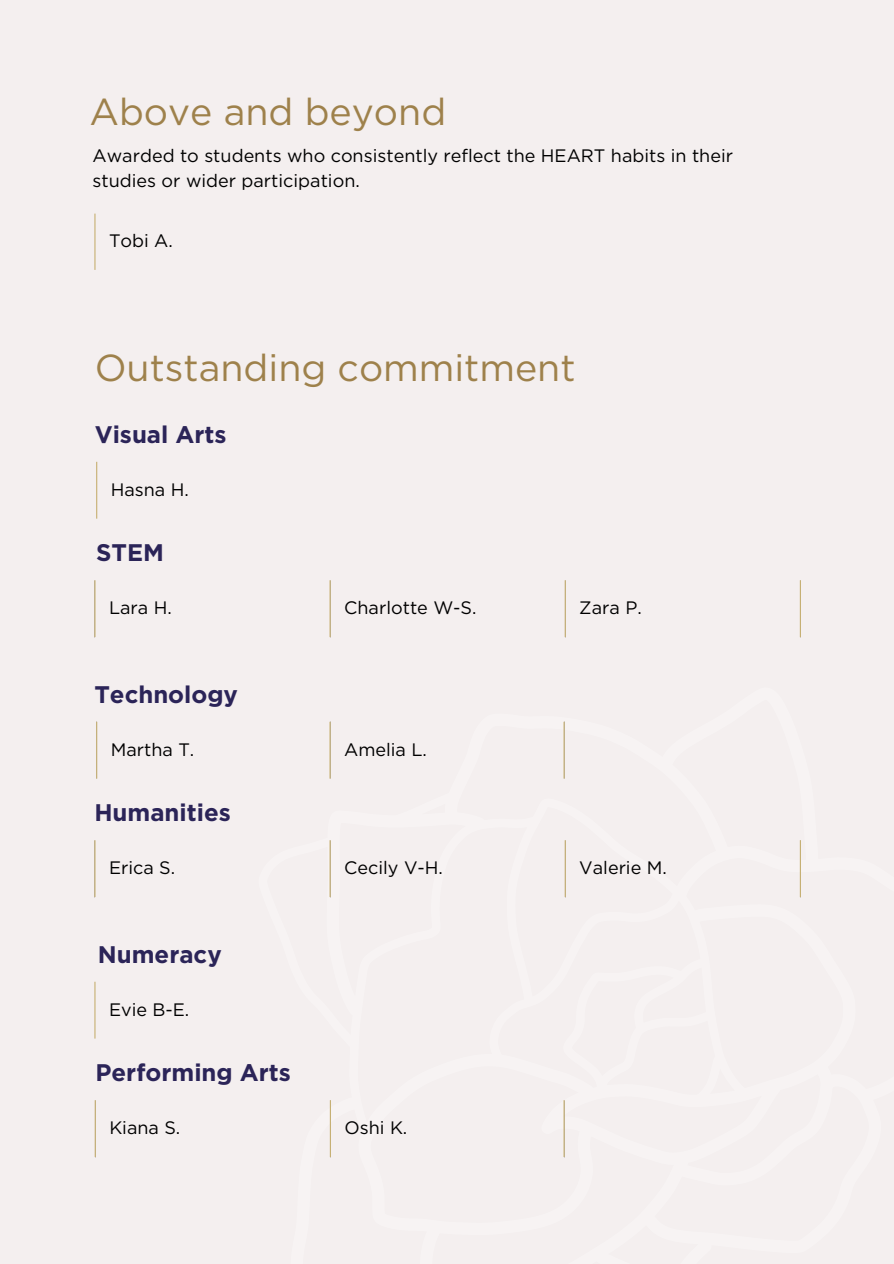
<style>
.page{position:relative;width:894px;height:1264px;background:#fff}
.page>*{position:absolute;margin:0;border:0;box-sizing:border-box;transform-origin:0 0}
.t1{font:37.5px "Gotham";color:#9e814b}
.t2{font:700 24px "Gotham";color:#2b2458}
.t3{font:18px/24.8px "Gotham";color:#000}
</style>
<div class="page">
<div style="left:0;top:0;width:893px;height:1263px;background:#f4efef"></div>
<hr style="left:96px;top:462px;width:1px;height:56px;background:#c7b072">
<hr style="left:94px;top:580px;width:1px;height:57px;background:#c7b072">
<hr style="left:329px;top:580px;width:1px;height:57px;background:#c7b072">
<hr style="left:564px;top:580px;width:1px;height:57px;background:#c7b072">
<hr style="left:799px;top:580px;width:1px;height:57px;background:#c7b072">
<hr style="left:96px;top:721px;width:1px;height:57px;background:#c7b072">
<hr style="left:329px;top:721px;width:1px;height:57px;background:#c7b072">
<hr style="left:563px;top:721px;width:1px;height:57px;background:#c7b072">
<hr style="left:94px;top:840px;width:1px;height:57px;background:#c7b072">
<hr style="left:329px;top:840px;width:1px;height:57px;background:#c7b072">
<hr style="left:564px;top:840px;width:1px;height:57px;background:#c7b072">
<hr style="left:799px;top:840px;width:1px;height:57px;background:#c7b072">
<hr style="left:94px;top:981px;width:1px;height:57px;background:#c7b072">
<hr style="left:94px;top:214px;width:1px;height:56px;background:#c7b072">
<hr style="left:95px;top:1100px;width:1px;height:56px;background:#c7b072">
<hr style="left:330px;top:1100px;width:1px;height:56px;background:#c7b072">
<hr style="left:563px;top:1100px;width:1px;height:56px;background:#c7b072">
<p class="t1" style="left:89px;top:89px;width:358px">Above and beyond</p>
<h1 class="t3" style="left:92px;top:143px;width:641px">Awarded to students who consistently reflect the HEART habits in their studies or wider participation.</h1>
<h3 class="t3" style="left:109px;top:228px;width:65px">Tobi A.</h3>
<h1 class="t1" style="left:95px;top:345px;width:482px">Outstanding commitment</h1>
<p class="t2" style="left:95px;top:420px;width:133px">Visual Arts</p>
<h3 class="t3" style="left:111px;top:476px;width:80px">Hasna H.</h3>
<p class="t2" style="left:96px;top:538px;width:69px">STEM</p>
<h2 class="t3" style="left:109px;top:595px;width:64px">Lara H.</h2>
<p class="t3" style="left:344px;top:595px;width:134px">Charlotte W-S.</p>
<p class="t3" style="left:579px;top:595px;width:64px">Zara P.</p>
<p class="t2" style="left:94px;top:679px;width:145px">Technology</p>
<h3 class="t3" style="left:111px;top:736px;width:85px">Martha T.</h3>
<p class="t3" style="left:344px;top:736px;width:84px">Amelia L.</p>
<p class="t2" style="left:94px;top:798px;width:138px">Humanities</p>
<p class="t3" style="left:109px;top:855px;width:68px">Erica S.</p>
<h3 class="t3" style="left:344px;top:855px;width:100px">Cecily V-H.</h3>
<p class="t3" style="left:579px;top:855px;width:89px">Valerie M.</p>
<p class="t2" style="left:98px;top:939px;width:125px">Numeracy</p>
<p class="t3" style="left:109px;top:996px;width:82px">Evie B-E.</p>
<p class="t2" style="left:95px;top:1058px;width:197px">Performing Arts</p>
<h3 class="t3" style="left:109px;top:1115px;width:72px">Kiana S.</h3>
<p class="t3" style="left:344px;top:1115px;width:64px">Oshi K.</p>
</div>
